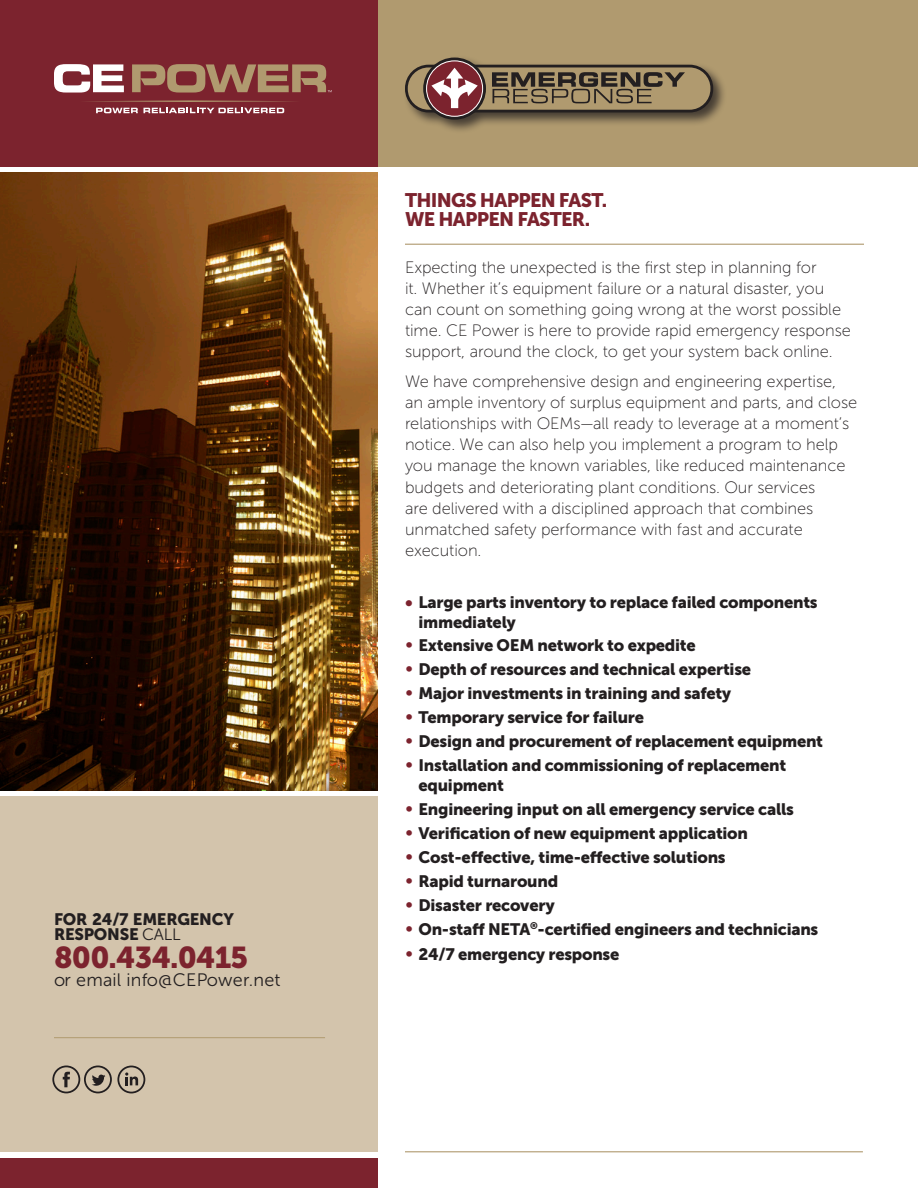
<style>
.page{position:relative;width:918px;height:1188px;background:#fff}
.page>*{position:absolute;margin:0;border:0;box-sizing:border-box;transform-origin:0 0}
.t1{font:30px "Museo Sans 900";letter-spacing:-.025em;color:#7c232e}
.t2{font:19.5px/19.5px "Museo Sans 900";letter-spacing:-.035em;color:#7c232e}
.t3{font:18px "Museo Sans 300";letter-spacing:.01em;color:#231f20}
.t4{font:16.5px/21px "Museo Sans 100";letter-spacing:-.005em;color:#231f20}
.t5{font:16.5px/19.5px "Museo Sans 900";letter-spacing:-.015em;color:#231f20}
.s1{font-family:"Museo Sans 300"}
.s2{color:#7c232e}
.s3{font-family:"Museo Sans 100";font-size:21px;color:#7c232e}
</style>
<div class="page">
<div style="left:377px;top:0;width:541px;height:166px;background:#b09a6f"></div>
<div style="left:0;top:0;width:378px;height:166px;background:#7c232e"></div>
<svg style="left:54px;top:64px;width:70px;height:29px"></svg>
<svg style="left:86px;top:100px;width:208px;height:2px"></svg>
<svg style="left:96px;top:108px;width:188px;height:5px"></svg>
<svg style="left:132px;top:64px;width:200px;height:29px"></svg>
<div style="left:403px;top:55px;width:325px;height:79px;background:#231f20;opacity:.75"></div>
<div style="left:406px;top:66px;width:306px;height:45px;background:#b09a6f;border-radius:22px"></div>
<div style="left:405px;top:65px;width:308px;height:47px;border:3px solid #231f20;border-radius:22px"></div>
<svg style="left:492px;top:72px;width:193px;height:31px"></svg>
<svg style="left:425px;top:59px;width:59px;height:59px"></svg>
<div style="left:423px;top:58px;width:63px;height:62px;border:3px solid #231f20;border-radius:50%"></div>
<div style="left:426px;top:60px;width:57px;height:57px;border:1px solid #fff;border-radius:50%"></div>
<svg style="left:431px;top:68px;width:47px;height:40px;background:#a97178"></svg>
<img style="left:0;top:173px;width:378px;height:617px">
<div style="left:0;top:1159px;width:378px;height:29px;background:#7c232e"></div>
<hr style="left:405px;top:244px;width:459px;height:1px;background:#b09a6f">
<hr style="left:405px;top:1151px;width:458px;height:1px;background:#b09a6f">
<div style="left:0;top:796px;width:378px;height:356px;background:#d3c4ac"></div>
<svg style="left:52px;top:1066px;width:93px;height:27px"></svg>
<hr style="left:54px;top:1037px;width:271px;height:1px;background:#b09a6f">
<p class="t5" style="left:54px;top:912px;width:181px;line-height:15px">FOR 24/7 EMERGENCY<br>RESPONSE <span class="s1">CALL</span></p>
<h1 class="t1" style="left:54px;top:941px;width:196px">800.434.0415</h1>
<p class="t3" style="left:54px;top:971px;width:228px">or email info@CEPower.net</p>
<p class="t2" style="left:405px;top:190px;width:204px">THINGS HAPPEN FAST.<br>WE HAPPEN FASTER.</p>
<p class="t4" style="left:405px;top:257px;width:447px">Expecting the unexpected is the first step in planning for<br>it. Whether it’s equipment failure or a natural disaster, you can count on something going wrong at the worst possible time. CE Power is here to provide rapid emergency response support, around the clock, to get your system back online.</p>
<p class="t4" style="left:405px;top:372px;width:454px">We have comprehensive design and engineering expertise, an ample inventory of surplus equipment and parts, and close relationships with OEMs—all ready to leverage at a moment’s notice. We can also help you implement a program to help you manage the known variables, like reduced maintenance budgets and deteriorating plant conditions. Our services<br>are delivered with a disciplined approach that combines unmatched safety performance with fast and accurate execution.</p>
<p class="t5" style="left:418px;top:592px;width:401px;text-indent:-13px"><span class="s2">•</span> Large parts inventory to replace failed components immediately</p>
<p class="t5" style="left:405px;top:636px;width:292px"><span class="s3">•</span> Extensive OEM network to expedite</p>
<p class="t5" style="left:405px;top:660px;width:348px"><span class="s3">•</span> Depth of resources and technical expertise</p>
<p class="t5" style="left:405px;top:684px;width:328px"><span class="s3">•</span> Major investments in training and safety</p>
<p class="t5" style="left:405px;top:708px;width:241px"><span class="s3">•</span> Temporary service for failure</p>
<p class="t5" style="left:405px;top:732px;width:420px"><span class="s3">•</span> Design and procurement of replacement equipment</p>
<p class="t5" style="left:419px;top:756px;width:369px;text-indent:-14px"><span class="s3">•</span> Installation and commissioning of replacement equipment</p>
<p class="t5" style="left:405px;top:799px;width:390px"><span class="s3">•</span> Engineering input on all emergency service calls</p>
<p class="t5" style="left:405px;top:823px;width:345px"><span class="s3">•</span> Verification of new equipment application</p>
<p class="t5" style="left:405px;top:847px;width:322px"><span class="s3">•</span> Cost-effective, time-effective solutions</p>
<p class="t5" style="left:405px;top:871px;width:155px"><span class="s3">•</span> Rapid turnaround</p>
<p class="t5" style="left:405px;top:895px;width:151px"><span class="s3">•</span> Disaster recovery</p>
<p class="t5" style="left:405px;top:919px;width:415px"><span class="s3">•</span> On-staff NETA<sup>®</sup>-certified engineers and technicians</p>
<p class="t5" style="left:405px;top:945px;width:216px"><span class="s3">•</span> 24/7 emergency response</p>
</div>
